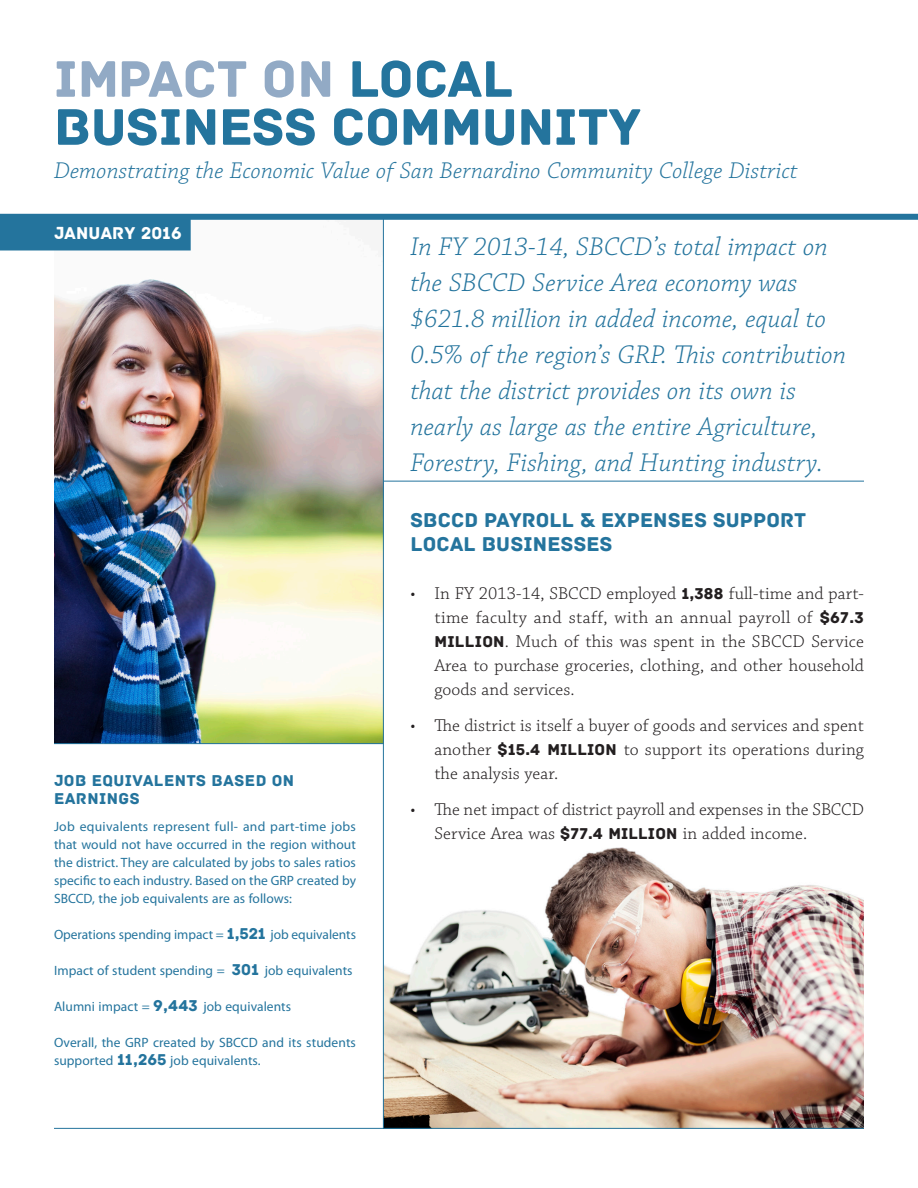
<style>
.page{position:relative;width:918px;height:1188px;background:#fff}
.page>*{position:absolute;margin:0;border:0;box-sizing:border-box;transform-origin:0 0}
.Heading_1{font:54px/48px "Archive";letter-spacing:-.005em;color:#24749d}
.Big_Paragraph{font:italic 300 27px/36px "Chaparral Pro";letter-spacing:.005em;color:#24749d}
.Heading_1_2{font:italic 300 24px "Chaparral Pro";letter-spacing:.005em;color:#24749d}
.Heading_2{font:21px/24px "Archive";letter-spacing:.005em;color:#24749d}
.t1{font:300 18px/24px "Chaparral Pro";letter-spacing:.005em;color:#231f20;text-align:justify}
.Date{font:18px "Archive";letter-spacing:.005em;color:#fff}
.Table_title{font:16.5px/18px "Archive";letter-spacing:.025em;color:#24749d}
.side_text{font:13.5px/18px "Myriad Pro";letter-spacing:.005em;color:#24749d;text-align:justify}
.s1{color:#92aac5}
.s2{font-family:"Archive";font-size:16.5px}
.s3{font-family:"Archive";font-weight:400;font-size:16.5px}
</style>
<div class="page">
<img style="left:384px;top:847px;width:480px;height:281px">
<img style="left:54px;top:220px;width:329px;height:523px">
<hr style="left:383px;top:481px;width:481px;height:1px;background:#24749d">
<div style="left:0;top:214px;width:918px;height:6px;background:#24749d"></div>
<hr style="left:383px;top:214px;width:1px;height:914px;background:#24749d">
<div style="left:0;top:214px;width:191px;height:36px;background:#24749d"></div>
<hr style="left:54px;top:1128px;width:810px;height:1px;background:#24749d">
<hr style="left:54px;top:743px;width:329px;height:1px;background:#24749d">
<p class="Heading_1" style="left:54px;top:56px;width:588px"><span class="s1">IMPACT ON</span> LOCAL<br>BUSINESS COMMUNITY</p>
<p class="Heading_1_2" style="left:54px;top:157px;width:745px">Demonstrating the Economic Value of San Bernardino Community College District</p>
<p class="Date" style="left:54px;top:222px;width:129px">JANUARY 2016</p>
<p class="Table_title" style="left:54px;top:772px;width:242px">JOB EQUIVALENTS BASED ON<br>EARNINGS</p>
<p class="side_text" style="left:54px;top:817px;width:304px">Job equivalents represent full- and part-time jobs that would not have occurred in the region without the district. They are calculated by jobs to sales ratios specific to each industry. Based on the GRP created by SBCCD, the job equivalents are as follows:</p>
<p class="side_text" style="left:54px;top:925px;width:304px">Operations spending impact = <span class="s2">1,521</span> job equivalents</p>
<p class="side_text" style="left:54px;top:961px;width:300px">Impact of student spending = <span class="s2">301</span> job equivalents</p>
<p class="side_text" style="left:54px;top:997px;width:239px">Alumni impact = <span class="s2">9,443</span> job equivalents</p>
<p class="side_text" style="left:54px;top:1033px;width:303px">Overall, the GRP created by SBCCD and its students supported <span class="s2">11,265</span> job equivalents.</p>
<p class="Big_Paragraph" style="left:410px;top:230px;width:437px">In FY 2013-14, SBCCD’s total impact on the SBCCD Service Area economy was $621.8 million in added income, equal to 0.5% of the region’s GRP. This contribution that the district provides on its own is nearly as large as the entire Agriculture, Forestry, Fishing, and Hunting industry.</p>
<p class="Heading_2" style="left:410px;top:508px;width:397px">SBCCD PAYROLL &amp; EXPENSES SUPPORT<br>LOCAL BUSINESSES</p>
<p class="t1" style="left:434px;top:582px;width:431px;text-indent:-24px">• In FY 2013-14, SBCCD employed <span class="s3">1,388</span> full-time and part&shy;time faculty and staff, with an annual payroll of <span class="s3">$67.3<br>MILLION</span>. Much of this was spent in the SBCCD Service Area to purchase groceries, clothing, and other household goods and services.</p>
<p class="t1" style="left:434px;top:714px;width:431px;text-indent:-24px">• The district is itself a buyer of goods and services and spent another <span class="s3">$15.4 MILLION</span> to support its operations during the analysis year.</p>
<p class="t1" style="left:434px;top:798px;width:431px;text-indent:-24px">• The net impact of district payroll and expenses in the SBCCD<br>Service Area was <span class="s3">$77.4 MILLION</span> in added income.</p>
</div>
